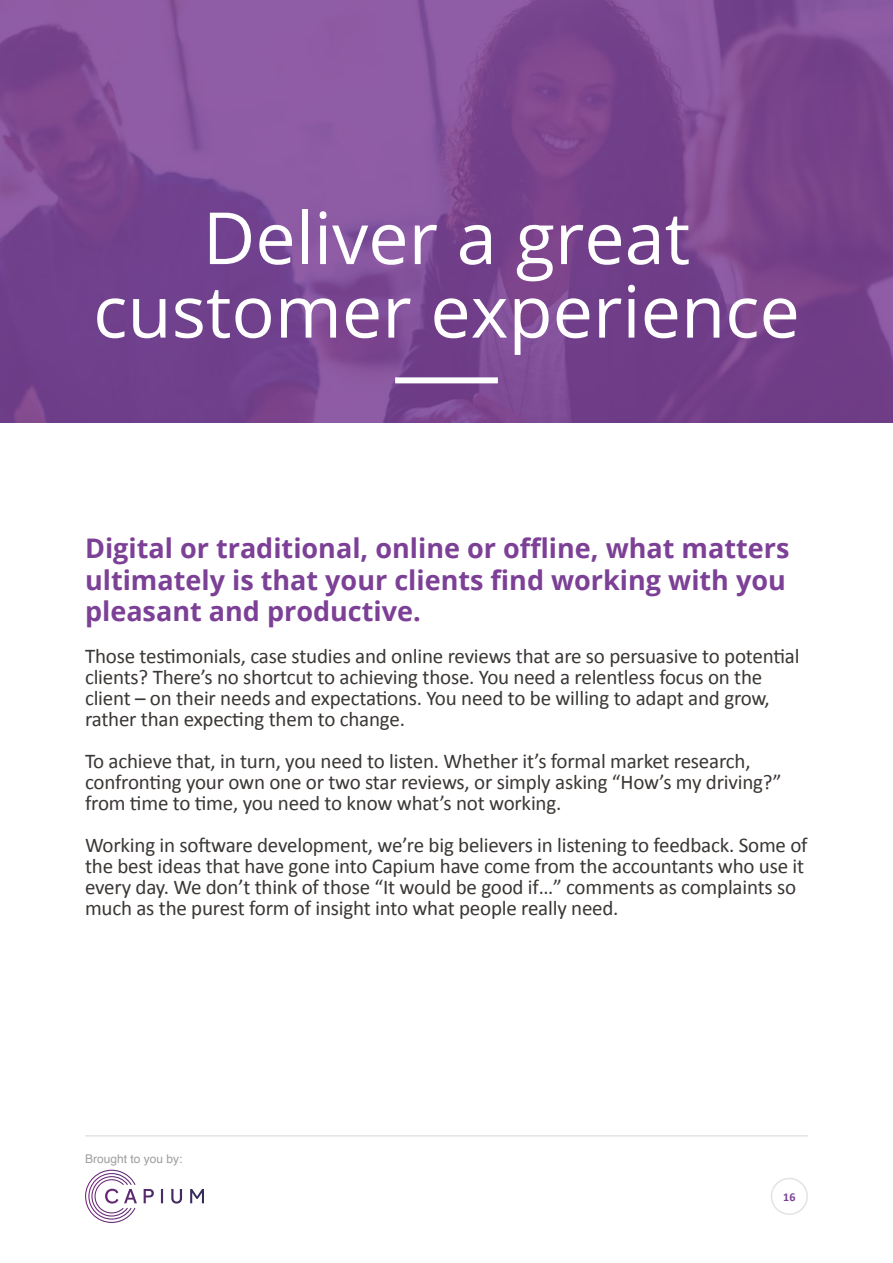
<style>
.page{position:relative;width:893px;height:1263px;background:#fff}
.page>*{position:absolute;margin:0;border:0;box-sizing:border-box;transform-origin:0 0}
.t1{font:72px/73.5px "Open Sans";color:#fff;text-align:center}
.t2{font:700 27px/31.5px "Open Sans";color:#7c4096}
.t3{font:21px/21px "Calibri";letter-spacing:-.01em;color:#3b3735}
.t4{font:12px "Helvetica";color:#9d9d9c}
.t5{font:700 12px "Calibri";color:#7c4096}
</style>
<div class="page">
<hr style="left:85px;top:1135px;width:723px;height:1px;background:#e3e3e3">
<svg style="left:85px;top:1170px;width:119px;height:53px"></svg>
<div style="left:771px;top:1178px;width:37px;height:37px;border:2px solid #e3e3e3;border-radius:50%"></div>
<svg style="left:0;top:0;width:893px;height:422px;background:#7c4992"></svg>
<div style="left:395px;top:377px;width:103px;height:6px;background:#fff"></div>
<h1 class="t1" style="left:93px;top:199px;width:708px">Deliver a great customer experience</h1>
<p class="t2" style="left:85px;top:532px;width:706px">Digital or traditional, online or offline, what matters ultimately is that your clients find working with you pleasant and productive.</p>
<p class="t3" style="left:85px;top:645px;width:716px">Those testimonials, case studies and online reviews that are so persuasive to potential clients? There’s no shortcut to achieving those. You need a relentless focus on the client – on their needs and expectations. You need to be willing to adapt and grow, rather than expecting them to change.</p>
<p class="t3" style="left:85px;top:750px;width:698px">To achieve that, in turn, you need to listen. Whether it’s formal market research, confronting your own one or two star reviews, or simply asking “How’s my driving?” from time to time, you need to know what’s not working.</p>
<p class="t3" style="left:85px;top:834px;width:724px">Working in software development, we’re big believers in listening to feedback. Some of the best ideas that have gone into Capium have come from the accountants who use it every day. We don’t think of those “It would be good if…” comments as complaints so much as the purest form of insight into what people really need.</p>
<p class="t4" style="left:85px;top:1149px;width:99px">Brought to you by:</p>
<p class="t5" style="left:783px;top:1189px;width:14px">16</p>
</div>
